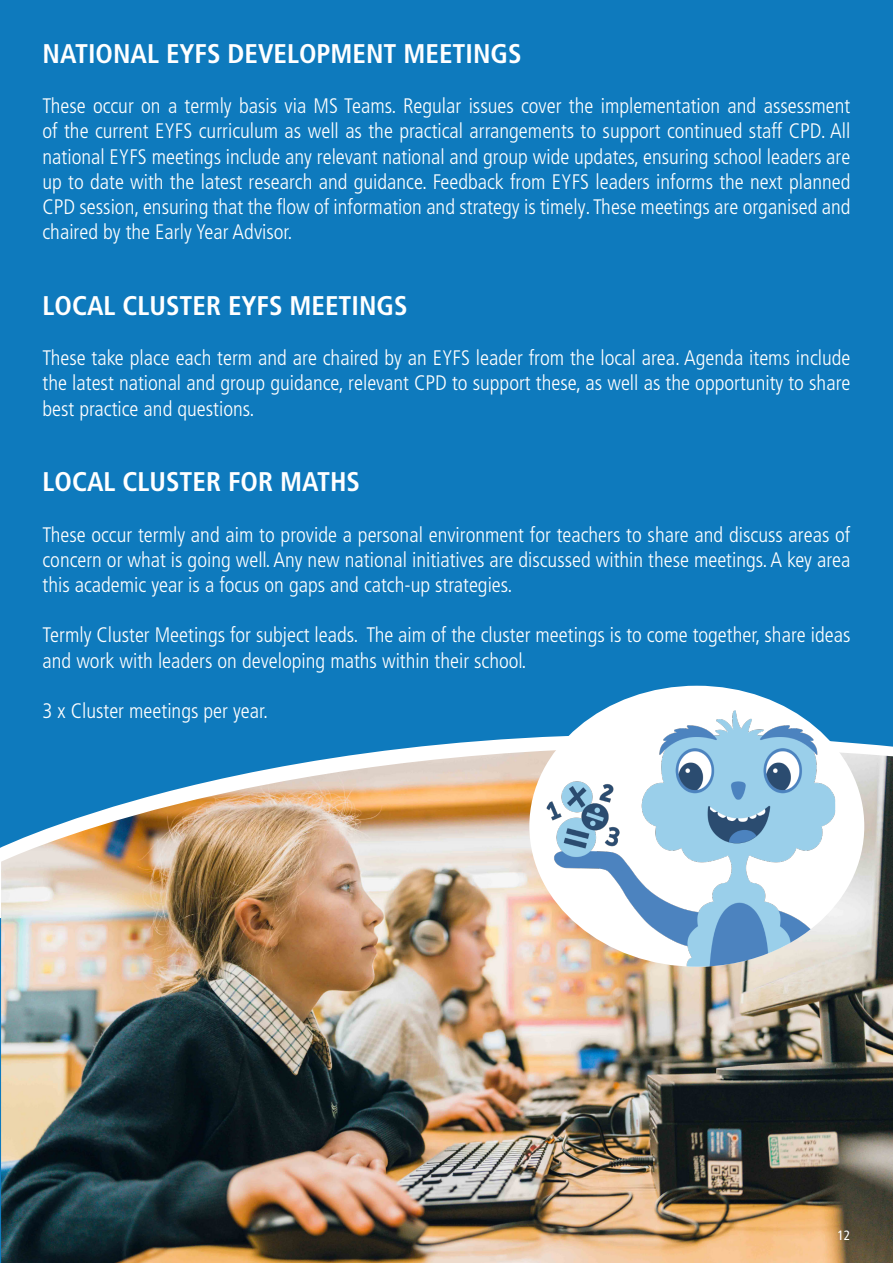
<style>
.page{position:relative;width:893px;height:1263px;background:#0e7abd}
.page>*{position:absolute;margin:0;border:0;box-sizing:border-box;transform-origin:0 0}
.t1{font:700 condensed 27px "Frutiger LT Pro";color:#fff}
.t2{font:300 condensed 21px/25.2px "Frutiger LT Pro";color:#fff;text-align:justify}
.t3{font:condensed 13.5px "Frutiger LT Pro";color:#fff}
</style>
<div class="page">
<svg style="left:0;top:688px;width:893px;height:230px"></svg>
<img style="left:1px;top:747px;width:892px;height:516px">
<div style="left:529px;top:686px;width:335px;height:281px;background:#fff;border-radius:50%"></div>
<img style="left:546px;top:710px;width:289px;height:257px">
<p class="t1" style="left:43px;top:37px;width:481px">NATIONAL EYFS DEVELOPMENT MEETINGS</p>
<p class="t2" style="left:43px;top:94px;width:809px">These occur on a termly basis via MS Teams. Regular issues cover the implementation and assessment of the current EYFS curriculum as well as the practical arrangements to support continued staff CPD. All national EYFS meetings include any relevant national and group wide updates, ensuring school leaders are up to date with the latest research and guidance. Feedback from EYFS leaders informs the next planned CPD session, ensuring that the flow of information and strategy is timely. These meetings are organised and chaired by the Early Year Advisor.</p>
<p class="t1" style="left:43px;top:289px;width:367px">LOCAL CLUSTER EYFS MEETINGS</p>
<p class="t2" style="left:43px;top:346px;width:809px">These take place each term and are chaired by an EYFS leader from the local area. Agenda items include the latest national and group guidance, relevant CPD to support these, as well as the opportunity to share best practice and questions.</p>
<p class="t1" style="left:43px;top:466px;width:319px">LOCAL CLUSTER FOR MATHS</p>
<p class="t2" style="left:43px;top:522px;width:809px">These occur termly and aim to provide a personal environment for teachers to share and discuss areas of concern or what is going well. Any new national initiatives are discussed within these meetings. A key area this academic year is a focus on gaps and catch-up strategies.</p>
<p class="t2" style="left:43px;top:623px;width:809px">Termly Cluster Meetings for subject leads. The aim of the cluster meetings is to come together, share ideas and work with leaders on developing maths within their school.</p>
<p class="t2" style="left:43px;top:698px;width:227px">3 x Cluster meetings per year.</p>
<p class="t3" style="left:837px;top:1227px;width:14px">12</p>
</div>
